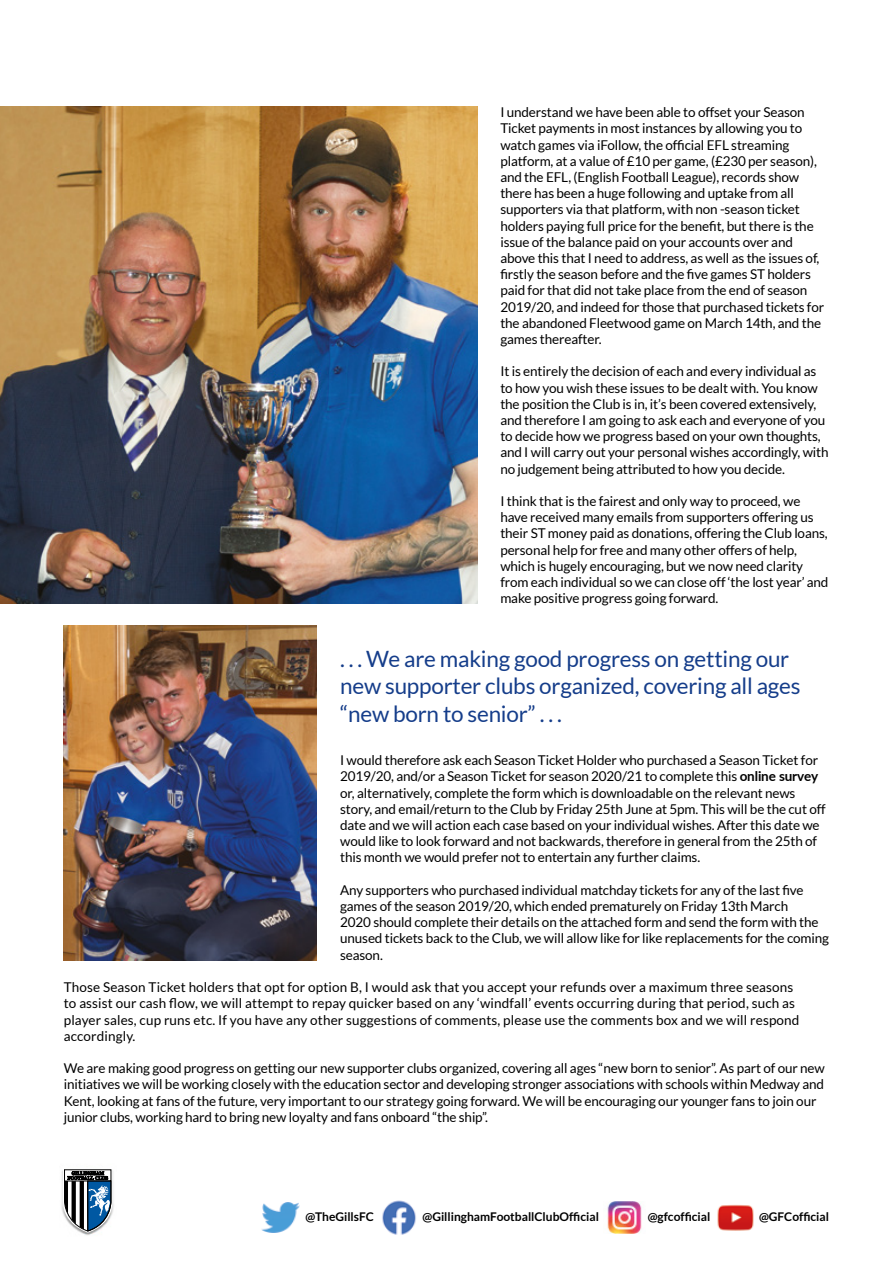
<style>
.page{position:relative;width:893px;height:1263px;background:#fff}
.page>*{position:absolute;margin:0;border:0;box-sizing:border-box;transform-origin:0 0}
.t1{font:22.5px/27.8px "Lato";letter-spacing:-.01em;color:#153d8a}
.t2{font:13.5px/16.2px "Lato";letter-spacing:-.01em;color:#000}
.t3{font:13.5px/16.2px "Lato";letter-spacing:.01em;color:#000}
.t4{font:700 12px "Lato";color:#000}
.s1{font-weight:700}
</style>
<div class="page">
<img style="left:262px;top:1202px;width:37px;height:30px">
<img style="left:382px;top:1200px;width:34px;height:35px">
<img style="left:607px;top:1201px;width:35px;height:32px">
<img style="left:717px;top:1204px;width:37px;height:27px">
<img style="left:61px;top:1171px;width:53px;height:64px">
<svg style="left:63px;top:1169px;width:49px;height:63px"></svg>
<img style="left:0;top:106px;width:478px;height:498px">
<img style="left:64px;top:625px;width:252px;height:335px">
<p class="t2" style="left:500px;top:104px;width:325px">I understand we have been able to offset your Season Ticket payments in most instances by allowing you to watch games via iFollow, the official EFL streaming platform, at a value of £10 per game, (£230 per season), and the EFL, (English Football League), records show there has been a huge following and uptake from all supporters via that platform, with non -season ticket holders paying full price for the benefit, but there is the issue of the balance paid on your accounts over and above this that I need to address, as well as the issues of, firstly the season before and the five games ST holders paid for that did not take place from the end of season 2019/20, and indeed for those that purchased tickets for the abandoned Fleetwood game on March 14th, and the games thereafter.</p>
<p class="t2" style="left:500px;top:363px;width:330px">It is entirely the decision of each and every individual as to how you wish these issues to be dealt with. You know the position the Club is in, it’s been covered extensively, and therefore I am going to ask each and everyone of you to decide how we progress based on your own thoughts, and I will carry out your personal wishes accordingly, with no judgement being attributed to how you decide.</p>
<p class="t2" style="left:500px;top:493px;width:330px">I think that is the fairest and only way to proceed, we have received many emails from supporters offering us their ST money paid as donations, offering the Club loans, personal help for free and many other offers of help, which is hugely encouraging, but we now need clarity from each individual so we can close off ‘the lost year’ and make positive progress going forward.</p>
<h1 class="t1" style="left:340px;top:644px;width:462px">. . . We are making good progress on getting our new supporter clubs organized, covering all ages “new born to senior” . . .</h1>
<p class="t2" style="left:340px;top:752px;width:487px">I would therefore ask each Season Ticket Holder who purchased a Season Ticket for 2019/20, and/or a Season Ticket for season 2020/21 to complete this <span class="s1">online survey </span>or, alternatively, complete the form which is downloadable on the relevant news story, and email/return to the Club by Friday 25th June at 5pm. This will be the cut off date and we will action each case based on your individual wishes. After this date we would like to look forward and not backwards, therefore in general from the 25th of this month we would prefer not to entertain any further claims.</p>
<p class="t2" style="left:340px;top:882px;width:490px">Any supporters who purchased individual matchday tickets for any of the last five games of the season 2019/20, which ended prematurely on Friday 13th March<br>2020 should complete their details on the attached form and send the form with the unused tickets back to the Club, we will allow like for like replacements for the coming season.</p>
<p class="t3" style="left:64px;top:979px;width:737px">Those Season Ticket holders that opt for option B, I would ask that you accept your refunds over a maximum three seasons to assist our cash flow, we will attempt to repay quicker based on any ‘windfall’ events occurring during that period, such as player sales, cup runs etc. If you have any other suggestions of comments, please use the comments box and we will respond accordingly.</p>
<p class="t2" style="left:64px;top:1060px;width:763px">We are making good progress on getting our new supporter clubs organized, covering all ages “new born to senior”. As part of our new initiatives we will be working closely with the education sector and developing stronger associations with schools within Medway and Kent, looking at fans of the future, very important to our strategy going forward. We will be encouraging our younger fans to join our junior clubs, working hard to bring new loyalty and fans onboard “the ship”.</p>
<p class="t4" style="left:306px;top:1210px;width:70px">@TheGillsFC</p>
<p class="t4" style="left:422px;top:1210px;width:178px">@GillinghamFootballClubOfficial</p>
<p class="t4" style="left:648px;top:1210px;width:64px">@gfcofficial</p>
<p class="t4" style="left:759px;top:1210px;width:72px">@GFCofficial</p>
</div>
